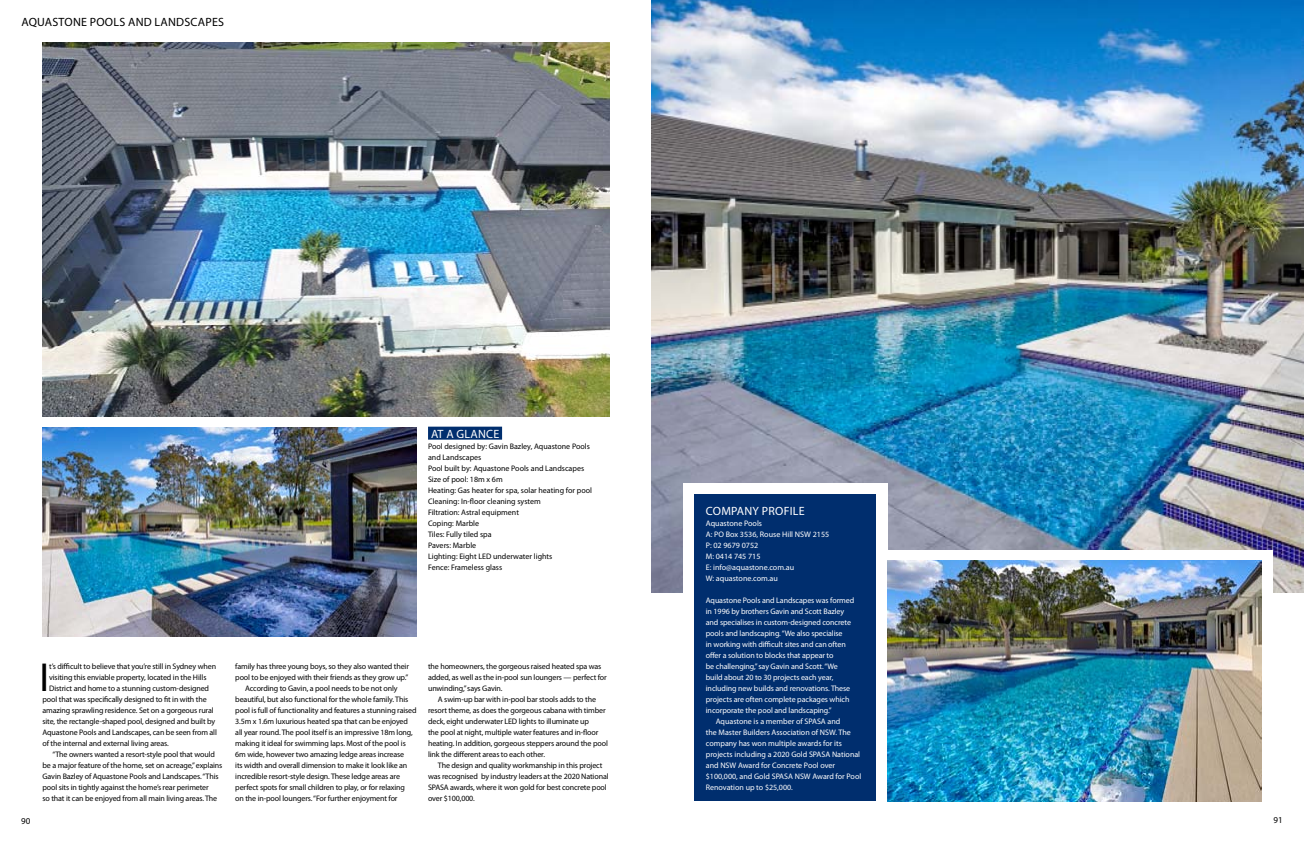
<style>
.page{position:relative;width:1304px;height:842px;background:#fff}
.page>*{position:absolute;margin:0;border:0;box-sizing:border-box;transform-origin:0 0}
.t1{font:40.6px "Myriad Pro";color:#000}
.t2{font:12px "Myriad Pro";letter-spacing:.02em;color:#000}
.t3{font:12px "Myriad Pro";letter-spacing:.02em;color:#fff}
.t4{font:9px "Myriad Pro";color:#000}
.t5{font:8px/11px "Myriad Pro";letter-spacing:-.015em;color:#000}
.t6{font:8px/11px "Myriad Pro";letter-spacing:-.01em;color:#fff}
</style>
<div class="page">
<img style="left:43px;top:43px;width:566px;height:373px">
<img style="left:43px;top:427px;width:374px;height:209px">
<img style="left:652px;top:0;width:652px;height:592px">
<div style="left:683px;top:483px;width:204px;height:148px;background:#fff"></div>
<div style="left:876px;top:550px;width:397px;height:109px;background:#fff"></div>
<div style="left:694px;top:494px;width:182px;height:307px;background:#002e6e"></div>
<div style="left:428px;top:427px;width:74px;height:13px;background:#002e6e"></div>
<img style="left:887px;top:561px;width:374px;height:240px">
<h2 class="t2" style="left:21px;top:14px;width:46px">Aquastone</h2>
<h2 class="t2" style="left:90px;top:14px;width:73px">Pools an d Lan</h2>
<h2 class="t2" style="left:176px;top:14px;width:23px">dscape</h2>
<h2 class="t2" style="left:218px;top:14px;width:7px">s</h2>
<h2 class="t3" style="left:431px;top:427px;width:48px">At a glance</h2>
<p class="t5" style="left:428px;top:441px;width:166px">Pool designed by: Gavin Bazley, Aquastone Pools and Landscapes<br>Pool built by: Aquastone Pools and Landscapes<br>Size of pool: 18m x 6m<br>Heating: Gas heater for spa, solar heating for pool<br>Cleaning: In-floor cleaning system<br>Filtration: Astral equipment<br>Coping: Marble<br>Tiles: Fully tiled spa<br>Pavers: Marble<br>Lighting: Eight LED underwater lights<br>Fence: Frameless glass</p>
<h1 class="t1" style="left:39px;top:653px;width:11px">I</h1>
<p class="t5" style="left:49px;top:661px;width:168px">t’s difficult to believe that you’re still in Sydney when</p>
<p class="t5" style="left:49px;top:672px;width:159px">visiting this enviable property, located in the Hills</p>
<p class="t5" style="left:49px;top:683px;width:161px">District and home to a stunning custom-designed</p>
<p class="t5" style="left:43px;top:694px;width:166px">pool that was specifically designed to fit in with the</p>
<p class="t5" style="left:43px;top:705px;width:173px">amazing sprawling residence. Set on a gorgeous rural</p>
<p class="t5" style="left:43px;top:716px;width:174px">site, the rectangle-shaped pool, designed and built by</p>
<p class="t5" style="left:43px;top:727px;width:176px">Aquastone Pools and Landscapes, can be seen from all</p>
<p class="t5" style="left:43px;top:738px;width:128px">of the internal and external living areas.</p>
<p class="t5" style="left:52px;top:749px;width:164px">“The owners wanted a resort-style pool that would</p>
<p class="t5" style="left:43px;top:760px;width:181px">be a major feature of the home, set on acreage,” explains</p>
<p class="t5" style="left:43px;top:771px;width:178px">Gavin Bazley of Aquastone Pools and Landscapes. “This</p>
<p class="t5" style="left:43px;top:782px;width:168px">pool sits in tightly against the home’s rear perimeter</p>
<p class="t5" style="left:43px;top:793px;width:176px">so that it can be enjoyed from all main living areas. The</p>
<p class="t5" style="left:235px;top:661px;width:175px">family has three young boys, so they also wanted their</p>
<p class="t5" style="left:235px;top:672px;width:175px">pool to be enjoyed with their friends as they grow up.”</p>
<p class="t5" style="left:245px;top:683px;width:154px">According to Gavin, a pool needs to be not only</p>
<p class="t5" style="left:235px;top:694px;width:175px">beautiful, but also functional for the whole family. This</p>
<p class="t5" style="left:235px;top:705px;width:183px">pool is full of functionality and features a stunning raised</p>
<p class="t5" style="left:235px;top:716px;width:174px">3.5m x 1.6m luxurious heated spa that can be enjoyed</p>
<p class="t5" style="left:235px;top:727px;width:179px">all year round. The pool itself is an impressive 18m long,</p>
<p class="t5" style="left:235px;top:738px;width:172px">making it ideal for swimming laps. Most of the pool is</p>
<p class="t5" style="left:235px;top:749px;width:171px">6m wide, however two amazing ledge areas increase</p>
<p class="t5" style="left:235px;top:760px;width:174px">its width and overall dimension to make it look like an</p>
<p class="t5" style="left:235px;top:771px;width:166px">incredible resort-style design. These ledge areas are</p>
<p class="t5" style="left:235px;top:782px;width:171px">perfect spots for small children to play, or for relaxing</p>
<p class="t5" style="left:235px;top:793px;width:164px">on the in-pool loungers. “For further enjoyment for</p>
<p class="t5" style="left:428px;top:661px;width:180px">the homeowners, the gorgeous raised heated spa was added, as well as the in-pool sun loungers — perfect for unwinding,” says Gavin.</p>
<p class="t5" style="left:428px;top:694px;width:181px;text-indent:10px">A swim-up bar with in-pool bar stools adds to the resort theme, as does the gorgeous cabana with timber deck, eight underwater LED lights to illuminate up<br>the pool at night, multiple water features and in-floor heating. In addition, gorgeous steppers around the pool link the different areas to each other.</p>
<p class="t5" style="left:428px;top:760px;width:182px;text-indent:10px">The design and quality workmanship in this project was recognised by industry leaders at the 2020 National SPASA awards, where it won gold for best concrete pool over $100,000.</p>
<h2 class="t3" style="left:706px;top:503px;width:99px">Company profile</h2>
<p class="t6" style="left:706px;top:518px;width:125px">Aquastone Pools<br>A: PO Box 3536, Rouse Hill NSW 2155<br>P: 02 9679 0752<br>M: 0414 745 715<br>E: info@aquastone.com.au<br>W: aquastone.com.au</p>
<p class="t6" style="left:706px;top:595px;width:150px">Aquastone Pools and Landscapes was formed</p>
<p class="t6" style="left:706px;top:606px;width:140px">in 1996 by brothers Gavin and Scott Bazley</p>
<p class="t6" style="left:706px;top:617px;width:147px">and specialises in custom-designed concrete</p>
<p class="t6" style="left:706px;top:628px;width:138px">pools and landscaping. “We also specialise</p>
<p class="t6" style="left:706px;top:639px;width:141px">in working with difficult sites and can often</p>
<p class="t6" style="left:706px;top:650px;width:129px">offer a solution to blocks that appear to</p>
<p class="t6" style="left:706px;top:661px;width:134px">be challenging,” say Gavin and Scott. “We</p>
<p class="t6" style="left:706px;top:672px;width:129px">build about 20 to 30 projects each year,</p>
<p class="t6" style="left:706px;top:683px;width:146px">including new builds and renovations. These</p>
<p class="t6" style="left:706px;top:694px;width:145px">projects are often complete packages which</p>
<p class="t6" style="left:706px;top:705px;width:127px">incorporate the pool and landscaping.”</p>
<p class="t6" style="left:716px;top:716px;width:126px">Aquastone is a member of SPASA and</p>
<p class="t6" style="left:706px;top:727px;width:146px">the Master Builders Association of NSW. The</p>
<p class="t6" style="left:706px;top:738px;width:137px">company has won multiple awards for its</p>
<p class="t6" style="left:706px;top:749px;width:156px">projects including a 2020 Gold SPASA National</p>
<p class="t6" style="left:706px;top:760px;width:131px">and NSW Award for Concrete Pool over</p>
<p class="t6" style="left:706px;top:771px;width:157px">$100,000, and Gold SPASA NSW Award for Pool</p>
<p class="t6" style="left:706px;top:782px;width:89px">Renovation up to $25,000.</p>
<p class="t4" style="left:21px;top:816px;width:11px">90</p>
<p class="t4" style="left:1273px;top:814px;width:11px">91</p>
</div>
